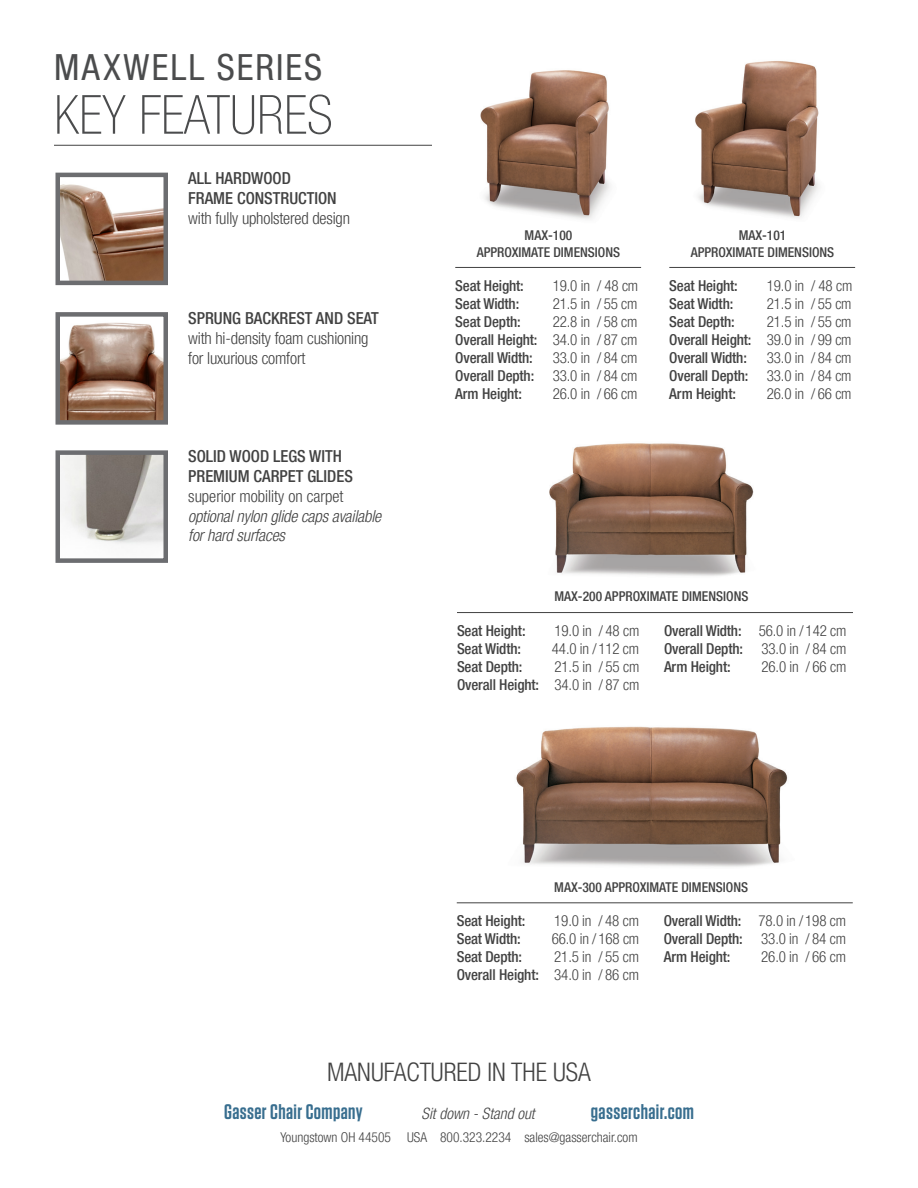
<style>
.page{position:relative;width:918px;height:1188px;background:#fff}
.page>*{position:absolute;margin:0;border:0;box-sizing:border-box;transform-origin:0 0}
.t1{font:100 condensed 54px "Helvetica Neue LT Pro";color:#4b4c4d}
.t2{font:condensed 36px "Helvetica Neue LT Pro";letter-spacing:.06em;color:#4b4c4d}
.t3{font:300 condensed 25.5px "Helvetica Neue LT Pro";color:#424242}
.t4{font:600 21px "Tungsten";letter-spacing:.02em;color:#386e8f}
.t5{font:300 condensed 16.5px/19.8px "Helvetica Neue LT Pro";letter-spacing:-.01em;color:#424242}
.t6{font:500 condensed 16.5px "Helvetica Neue LT Pro";color:#424242}
.t7{font:italic 300 condensed 16.5px "Helvetica Neue LT Pro";letter-spacing:-.01em;color:#424242}
.t8{font:italic 300 condensed 15.6px "Helvetica Neue LT Pro";color:#424242}
.t9{font:500 condensed 15px/18px "Helvetica Neue LT Pro";letter-spacing:-.01em;color:#424242;text-align:justify}
.t10{font:300 condensed 15px/18px "Helvetica Neue LT Pro";letter-spacing:-.01em;color:#424242;text-align:right}
.t11{font:500 condensed 13.5px/16.2px "Helvetica Neue LT Pro";color:#424242;text-align:center}
.t12{font:300 condensed 13.5px "Helvetica Neue LT Pro";color:#424242}
.s1{font-weight:300}
.s2{font-weight:500}
</style>
<div class="page">
<hr style="left:54px;top:145px;width:378px;height:1px;background:#424242">
<img style="left:61px;top:184px;width:102px;height:96px">
<div style="left:56px;top:173px;width:112px;height:112px;border:4px solid #6c6d70"></div>
<img style="left:61px;top:322px;width:102px;height:98px">
<div style="left:56px;top:312px;width:112px;height:113px;border:4px solid #6c6d70"></div>
<img style="left:61px;top:455px;width:102px;height:89px">
<div style="left:56px;top:450px;width:112px;height:113px;border:4px solid #6c6d70"></div>
<img style="left:516px;top:726px;width:272px;height:141px">
<hr style="left:457px;top:902px;width:396px;height:1px;background:#424242">
<img style="left:549px;top:443px;width:205px;height:133px">
<hr style="left:457px;top:612px;width:396px;height:1px;background:#424242">
<img style="left:480px;top:70px;width:130px;height:150px">
<hr style="left:455px;top:267px;width:186px;height:1px;background:#424242">
<img style="left:695px;top:61px;width:124px;height:157px">
<hr style="left:669px;top:267px;width:186px;height:1px;background:#424242">
<p class="t2" style="left:54px;top:46px;width:270px">MAXWELL SERIES</p>
<p class="t1" style="left:54px;top:84px;width:280px">KEY FEATURES</p>
<p class="t6" style="left:188px;top:169px;width:104px">ALL HARDWOOD</p>
<p class="t6" style="left:188px;top:188px;width:150px">FRAME CONSTRUCTION</p>
<p class="t5" style="left:188px;top:208px;width:163px">with fully upholstered design</p>
<p class="t6" style="left:188px;top:308px;width:192px">SPRUNG BACKREST AND SEAT</p>
<p class="t5" style="left:188px;top:328px;width:182px">with hi-density foam cushioning for luxurious comfort</p>
<p class="t6" style="left:188px;top:446px;width:155px">SOLID WOOD LEGS WITH</p>
<p class="t6" style="left:188px;top:466px;width:166px">PREMIUM CARPET GLIDES</p>
<p class="t5" style="left:188px;top:486px;width:157px">superior mobility on carpet</p>
<p class="t7" style="left:188px;top:506px;width:194px">optional nylon glide caps available</p>
<p class="t7" style="left:188px;top:526px;width:98px">for hard surfaces</p>
<p class="t11" style="left:477px;top:227px;width:145px">MAX-100<br>APPROXIMATE DIMENSIONS</p>
<p class="t9" style="left:455px;top:277px;width:70px">Seat Height:</p>
<p class="t10" style="left:553px;top:277px;width:87px">19.0 in / 48 cm</p>
<p class="t9" style="left:455px;top:295px;width:66px">Seat Width:</p>
<p class="t10" style="left:553px;top:295px;width:86px">21.5 in / 55 cm</p>
<p class="t9" style="left:455px;top:313px;width:67px">Seat Depth:</p>
<p class="t9" style="left:455px;top:313px;width:184px;text-indent:97px"><span class="s1">22.8 in / 58 cm </span>Overall Height: <span class="s1">34.0 in / 87 cm </span>Overall Width:</p>
<p class="t10" style="left:455px;top:349px;width:184px">33.0 in / 84 cm<br><span class="s2">Overall Depth:</span> 33.0 in / 84 cm</p>
<p class="t9" style="left:455px;top:385px;width:68px">Arm Height:</p>
<p class="t10" style="left:553px;top:385px;width:86px">26.0 in / 66 cm</p>
<p class="t11" style="left:691px;top:227px;width:145px">MAX-101<br>APPROXIMATE DIMENSIONS</p>
<p class="t9" style="left:669px;top:277px;width:70px">Seat Height:</p>
<p class="t10" style="left:767px;top:277px;width:87px">19.0 in / 48 cm</p>
<p class="t9" style="left:669px;top:295px;width:66px">Seat Width:</p>
<p class="t10" style="left:767px;top:295px;width:86px">21.5 in / 55 cm</p>
<p class="t9" style="left:669px;top:313px;width:67px">Seat Depth:</p>
<p class="t9" style="left:669px;top:313px;width:184px;text-indent:97px"><span class="s1">21.5 in / 55 cm </span>Overall Height: <span class="s1">39.0 in / 99 cm </span>Overall Width:</p>
<p class="t10" style="left:669px;top:349px;width:184px">33.0 in / 84 cm<br><span class="s2">Overall Depth:</span> 33.0 in / 84 cm</p>
<p class="t9" style="left:669px;top:385px;width:68px">Arm Height:</p>
<p class="t10" style="left:767px;top:385px;width:86px">26.0 in / 66 cm</p>
<p class="t11" style="left:554px;top:588px;width:195px">MAX-200 APPROXIMATE DIMENSIONS</p>
<p class="t9" style="left:457px;top:622px;width:70px">Seat Height:</p>
<p class="t10" style="left:555px;top:622px;width:86px">19.0 in / 48 cm</p>
<p class="t9" style="left:457px;top:640px;width:66px">Seat Width:</p>
<p class="t10" style="left:552px;top:640px;width:89px">44.0 in / 112 cm</p>
<p class="t9" style="left:457px;top:658px;width:67px">Seat Depth:</p>
<p class="t10" style="left:457px;top:658px;width:184px">21.5 in / 55 cm<br><span class="s2">Overall Height:</span> 34.0 in / 87 cm</p>
<p class="t9" style="left:664px;top:622px;width:184px">Overall Width: <span class="s1">56.0 in / 142 cm </span>Overall Depth: <span class="s1">33.0 in / 84 cm </span>Arm Height:</p>
<p class="t10" style="left:762px;top:658px;width:86px">26.0 in / 66 cm</p>
<p class="t11" style="left:554px;top:879px;width:195px">MAX-300 APPROXIMATE DIMENSIONS</p>
<p class="t9" style="left:457px;top:912px;width:70px">Seat Height:</p>
<p class="t10" style="left:554px;top:912px;width:86px">19.0 in / 48 cm</p>
<p class="t9" style="left:457px;top:930px;width:66px">Seat Width:</p>
<p class="t10" style="left:552px;top:930px;width:89px">66.0 in / 168 cm</p>
<p class="t9" style="left:457px;top:948px;width:67px">Seat Depth:</p>
<p class="t10" style="left:457px;top:948px;width:184px">21.5 in / 55 cm<br><span class="s2">Overall Height:</span> 34.0 in / 86 cm</p>
<p class="t9" style="left:664px;top:912px;width:184px">Overall Width: <span class="s1">78.0 in / 198 cm </span>Overall Depth: <span class="s1">33.0 in / 84 cm </span>Arm Height:</p>
<p class="t10" style="left:761px;top:948px;width:86px">26.0 in / 66 cm</p>
<p class="t3" style="left:327px;top:1057px;width:265px">MANUFACTURED IN THE USA</p>
<p class="t4" style="left:224px;top:1101px;width:140px">Gasser Chair Company</p>
<p class="t8" style="left:422px;top:1105px;width:115px">Sit down - Stand out</p>
<p class="t4" style="left:591px;top:1101px;width:105px">gasserchair.com</p>
<p class="t12" style="left:280px;top:1129px;width:359px">Youngstown OH 44505 USA 800.323.2234 sales@gasserchair.com</p>
</div>
